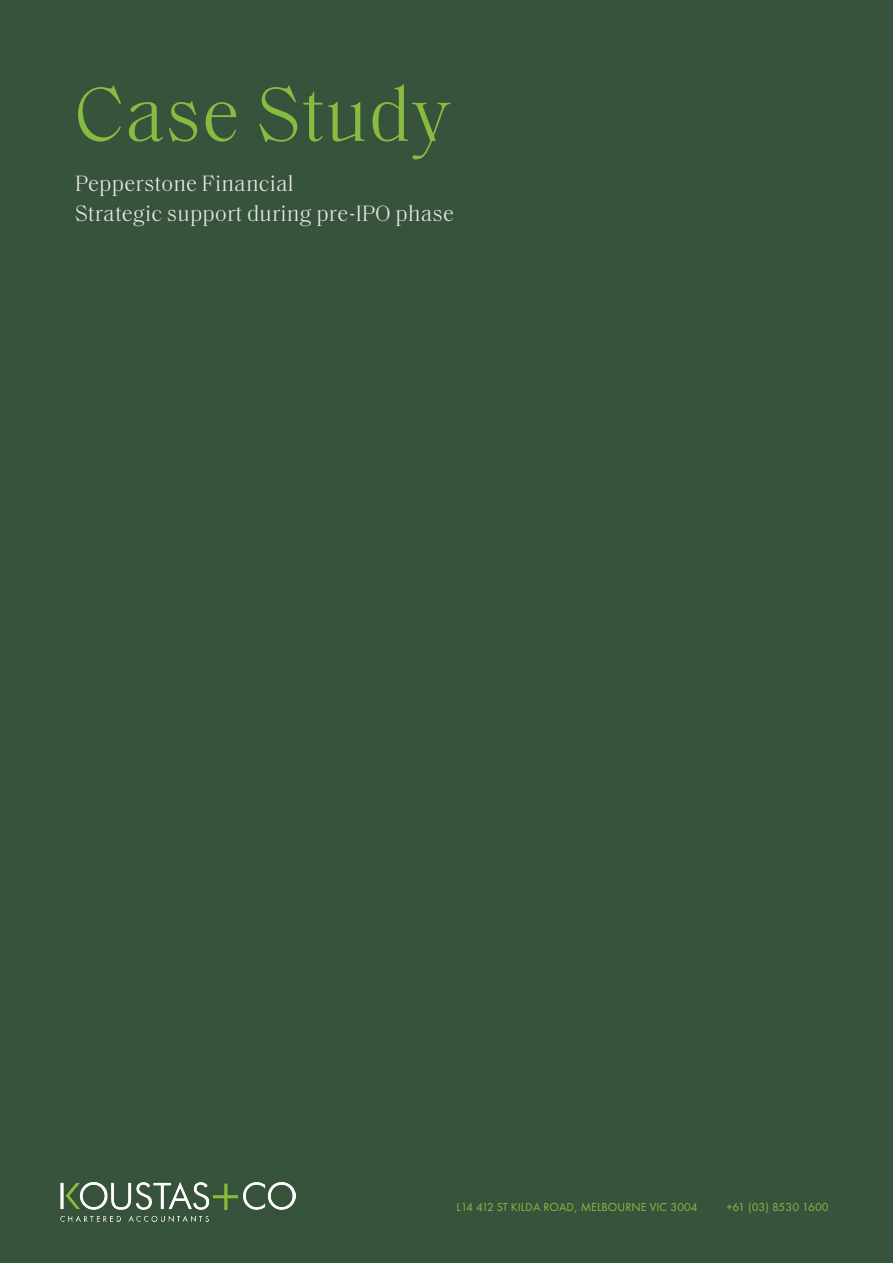
<style>
.page{position:relative;width:893px;height:1263px;background:#37533c}
.page>*{position:absolute;margin:0;border:0;box-sizing:border-box;transform-origin:0 0}
.t1{font:300 78px "Saol Text";letter-spacing:.01em;color:#87bc40}
.t2{font:300 22.5px/30px "Saol Text";letter-spacing:.01em;color:#eaeaea}
.t3{font:12px "Futura PT";letter-spacing:.01em;color:#87bc40}
</style>
<div class="page">
<img style="left:61px;top:1182px;width:234px;height:39px">
<h1 class="t1" style="left:75px;top:59px;width:377px">Case Study</h1>
<p class="t2" style="left:75px;top:167px;width:380px">Pepperstone Financial<br>Strategic support during pre-IPO phase</p>
<p class="t3" style="left:456px;top:1199px;width:243px">L14 412 ST KILDA ROAD, MELBOURNE VIC 3004</p>
<p class="t3" style="left:726px;top:1199px;width:104px">+61 (03) 8530 1600</p>
</div>
